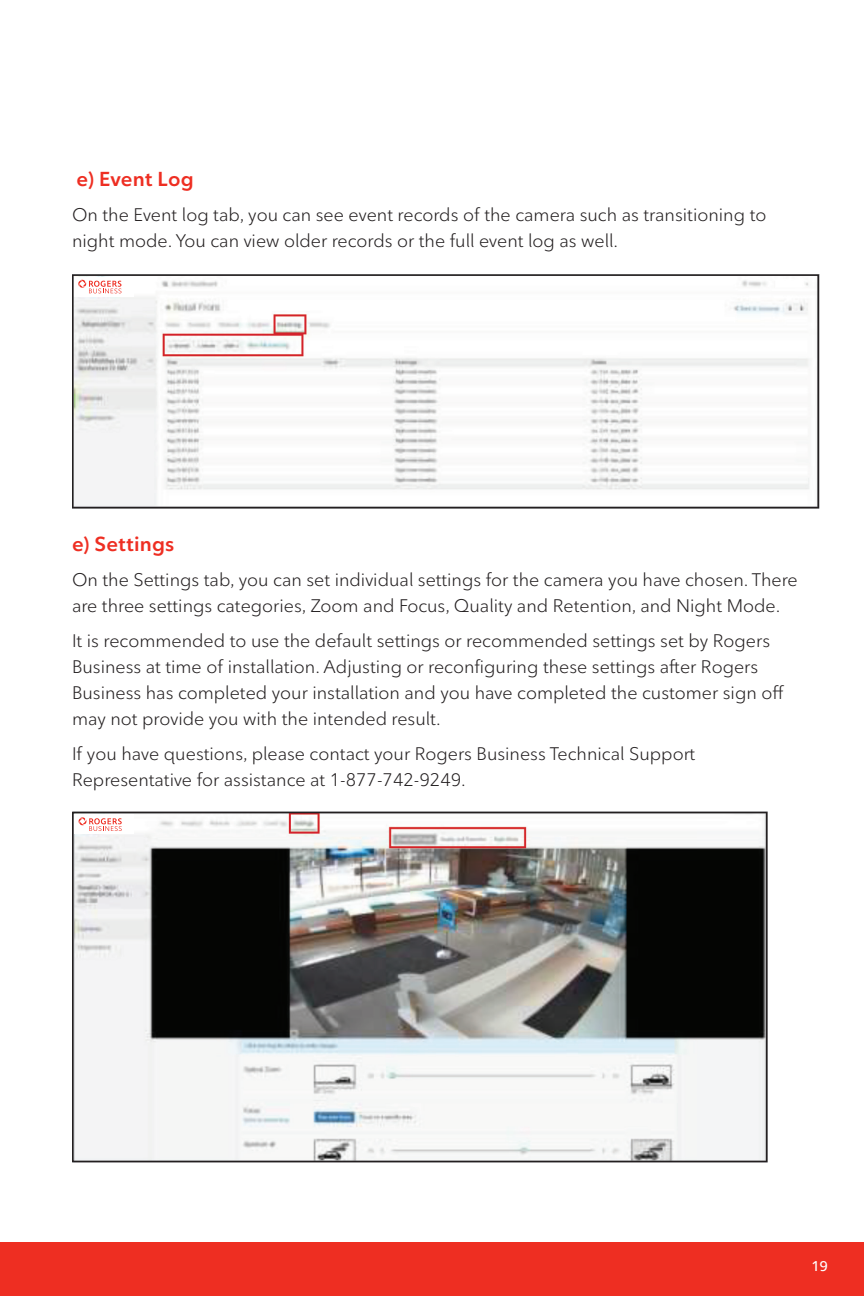
<style>
.page{position:relative;width:864px;height:1296px;background:#fff}
.page>*{position:absolute;margin:0;border:0;box-sizing:border-box;transform-origin:0 0}
.t1{font:600 20px "Ted Next";letter-spacing:.01em;color:#ee2e22}
.t2{font:18px/26px "Ted Next";color:#231f20}
.t3{font:600 14px "Ted Next";color:#fff}
</style>
<div class="page">
<div style="left:0;top:1242px;width:864px;height:54px;background:#ee2e22"></div>
<img style="left:75px;top:280px;width:735px;height:225px">
<div style="left:72px;top:274px;width:747px;height:234px;border:2px solid #231f20"></div>
<img style="left:75px;top:815px;width:690px;height:344px">
<div style="left:72px;top:812px;width:696px;height:350px;border:2px solid #231f20"></div>
<div style="left:75px;top:814px;width:59px;height:20px;background:#fff"></div>
<div style="left:74px;top:277px;width:60px;height:19px;background:#fff"></div>
<svg style="left:79px;top:817px;width:43px;height:14px"></svg>
<svg style="left:78px;top:280px;width:44px;height:13px"></svg>
<p class="t1" style="left:76px;top:166px;width:119px">e) Event Log</p>
<p class="t2" style="left:72px;top:201px;width:696px">On the Event log tab, you can see event records of the camera such as transitioning to night mode. You can view older records or the full event log as well.</p>
<p class="t1" style="left:72px;top:531px;width:104px">e) Settings</p>
<p class="t2" style="left:72px;top:566px;width:727px">On the Settings tab, you can set individual settings for the camera you have chosen. There are three settings categories, zoom and Focus, Quality and Retention, and Night Mode.</p>
<p class="t2" style="left:72px;top:627px;width:714px">It is recommended to use the default settings or recommended settings set by Rogers Business at time of installation. Adjusting or reconfiguring these settings after Rogers Business has completed your installation and you have completed the customer sign off may not provide you with the intended result.</p>
<p class="t2" style="left:72px;top:740px;width:625px">If you have questions, please contact your Rogers Business Technical Support<br>Representative for assistance at 1-877-742-9249.</p>
<p class="t3" style="left:812px;top:1257px;width:18px">19</p>
</div>
